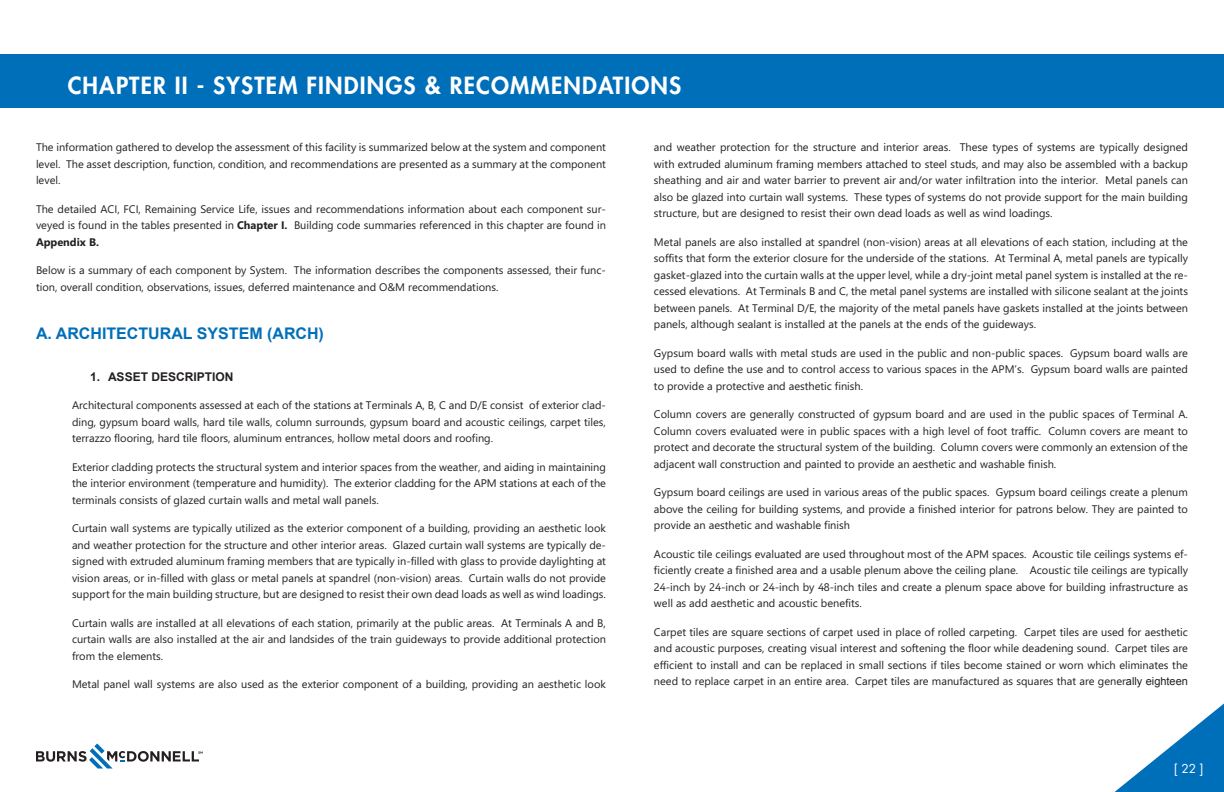
<style>
.page{position:relative;width:1224px;height:792px;background:#fff}
.page>*{position:absolute;margin:0;border:0;box-sizing:border-box;transform-origin:0 0}
.t1{font:800 23px "Futura";letter-spacing:.05em;color:#fff}
.t2{font:700 16px "Arial";color:#006fba}
.t3{font:700 12px "Arial";color:#231f20}
.t4{font:12px "Futura";color:#fff}
.t5{font:11px/16.5px "Segoe WP";color:#231f20;text-align:justify}
.s1{font-weight:700}
.s2{font-family:"Arial"}
</style>
<div class="page">
<svg style="left:1114px;top:703px;width:110px;height:89px"></svg>
<svg style="left:36px;top:743px;width:167px;height:26px"></svg>
<div style="left:0;top:54px;width:1224px;height:54px;background:#006fba"></div>
<h1 class="t1" style="left:68px;top:70px;width:615px">CHAPTER II - SYSTEM FINDINGS &amp; RECOMMENDATIONS</h1>
<p class="t5" style="left:36px;top:139px;width:572px">The information gathered to develop the assessment of this facility is summarized below at the system and component level. The asset description, function, condition, and recommendations are presented as a summary at the component level.</p>
<p class="t5" style="left:36px;top:201px;width:572px">The detailed ACI, FCI, Remaining Service Life, issues and recommendations information about each component sur&shy;veyed is found in the tables presented in <span class="s1">Chapter I.</span> Building code summaries referenced in this chapter are found in <span class="s1">Appendix B.</span></p>
<p class="t5" style="left:36px;top:262px;width:572px">Below is a summary of each component by System. The information describes the components assessed, their func&shy;tion, overall condition, observations, issues, deferred maintenance and O&amp;M recommendations.</p>
<h2 class="t2" style="left:36px;top:323px;width:289px">A. ARCHITECTURAL SYSTEM (ARCH)</h2>
<p class="t3" style="left:90px;top:369px;width:145px">1. ASSET DESCRIPTION</p>
<p class="t5" style="left:72px;top:397px;width:536px">Architectural components assessed at each of the stations at Terminals A, B, C and D/E consist of exterior clad&shy;ding, gypsum board walls, hard tile walls, column surrounds, gypsum board and acoustic ceilings, carpet tiles, terrazzo flooring, hard tile floors, aluminum entrances, hollow metal doors and roofing.</p>
<p class="t5" style="left:72px;top:459px;width:536px">Exterior cladding protects the structural system and interior spaces from the weather, and aiding in maintaining the interior environment (temperature and humidity). The exterior cladding for the APM stations at each of the terminals consists of glazed curtain walls and metal wall panels.</p>
<p class="t5" style="left:72px;top:520px;width:536px">Curtain wall systems are typically utilized as the exterior component of a building, providing an aesthetic look and weather protection for the structure and other interior areas. Glazed curtain wall systems are typically de&shy;signed with extruded aluminum framing members that are typically in-filled with glass to provide daylighting at vision areas, or in-filled with glass or metal panels at spandrel (non-vision) areas. Curtain walls do not provide support for the main building structure, but are designed to resist their own dead loads as well as wind loadings.</p>
<p class="t5" style="left:72px;top:615px;width:536px">Curtain walls are installed at all elevations of each station, primarily at the public areas. At Terminals A and B, curtain walls are also installed at the air and landsides of the train guideways to provide additional protection from the elements.</p>
<p class="t5" style="left:72px;top:676px;width:536px">Metal panel wall systems are also used as the exterior component of a building, providing an aesthetic look</p>
<p class="t5" style="left:654px;top:139px;width:536px">and weather protection for the structure and interior areas. These types of systems are typically designed with extruded aluminum framing members attached to steel studs, and may also be assembled with a backup sheathing and air and water barrier to prevent air and/or water infiltration into the interior. Metal panels can also be glazed into curtain wall systems. These types of systems do not provide support for the main building structure, but are designed to resist their own dead loads as well as wind loadings.</p>
<p class="t5" style="left:654px;top:234px;width:536px">Metal panels are also installed at spandrel (non-vision) areas at all elevations of each station, including at the soffits that form the exterior closure for the underside of the stations. At Terminal A, metal panels are typically gasket-glazed into the curtain walls at the upper level, while a dry-joint metal panel system is installed at the re&shy;cessed elevations. At Terminals B and C, the metal panel systems are installed with silicone sealant at the joints between panels. At Terminal D/E, the majority of the metal panels have gaskets installed at the joints between panels, although sealant is installed at the panels at the ends of the guideways.</p>
<p class="t5" style="left:654px;top:345px;width:536px">Gypsum board walls with metal studs are used in the public and non-public spaces. Gypsum board walls are used to define the use and to control access to various spaces in the APM’s. Gypsum board walls are painted to provide a protective and aesthetic finish.</p>
<p class="t5" style="left:654px;top:406px;width:536px">Column covers are generally constructed of gypsum board and are used in the public spaces of Terminal A.<br>Column covers evaluated were in public spaces with a high level of foot traffic. Column covers are meant to protect and decorate the structural system of the building. Column covers were commonly an extension of the adjacent wall construction and painted to provide an aesthetic and washable finish.</p>
<p class="t5" style="left:654px;top:484px;width:536px">Gypsum board ceilings are used in various areas of the public spaces. Gypsum board ceilings create a plenum above the ceiling for building systems, and provide a finished interior for patrons below. They are painted to provide an aesthetic and washable finish</p>
<p class="t5" style="left:654px;top:546px;width:536px">Acoustic tile ceilings evaluated are used throughout most of the APM spaces. Acoustic tile ceilings systems ef&shy;ficiently create a finished area and a usable plenum above the ceiling plane. Acoustic tile ceilings are typically 24-inch by 24-inch or 24-inch by 48-inch tiles and create a plenum space above for building infrastructure as well as add aesthetic and acoustic benefits.</p>
<p class="t5" style="left:654px;top:624px;width:536px">Carpet tiles are square sections of carpet used in place of rolled carpeting. Carpet tiles are used for aesthetic and acoustic purposes, creating visual interest and softening the floor while deadening sound. Carpet tiles are efficient to install and can be replaced in small sections if tiles become stained or worn which eliminates the need to replace carpet in an entire area. Carpet tiles are manufactured as squares that are gener<span class="s2">ally eighteen</span></p>
<p class="t4" style="left:1174px;top:761px;width:31px">[ 22 ]</p>
</div>
